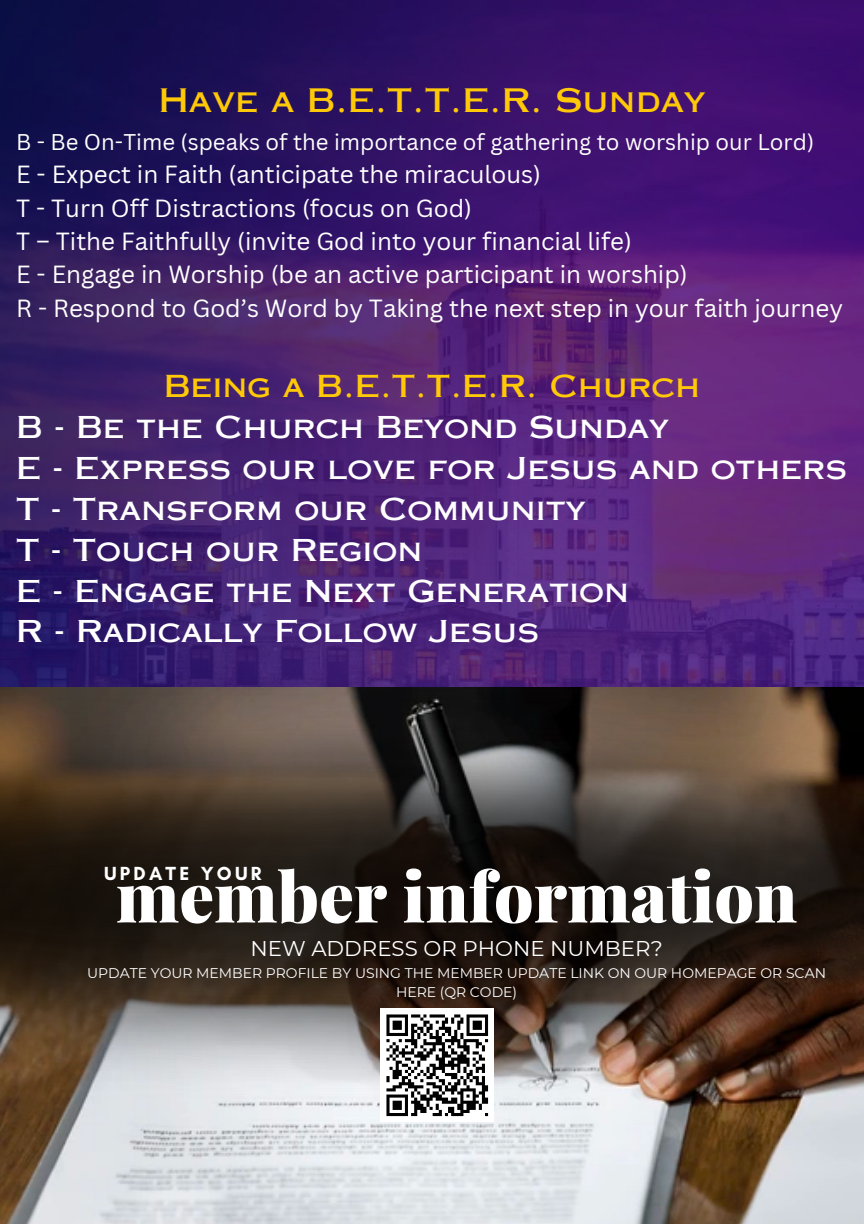
<style>
.page{position:relative;width:864px;height:1224px;background:#fff}
.page>*{position:absolute;margin:0;border:0;box-sizing:border-box;transform-origin:0 0}
.t1{font:900 69.2px "Playfair Display";color:#fff}
.t2{font:32.2px "Copperplate Gothic LT Pro 31 AB";color:#ffc908}
.t3{font:30.2px "Copperplate Gothic LT Pro 31 AB";color:#ffc908}
.t4{font:30px/41px "Copperplate Gothic LT Pro 31 AB";color:#fff}
.t5{font:24.2px/33.4px "Canva Sans";color:#fff}
.t6{font:22.2px "Canva Sans";color:#fff}
.t7{font:21.4px "Montserrat";color:#fff}
.t8{font:700 19.4px "Glacial Indifference";letter-spacing:.17em;color:#fff}
.t9{font:14px/19.4px "Montserrat";color:#fff;text-align:center}
</style>
<div class="page">
<img style="left:0;top:0;width:864px;height:687px">
<img style="left:0;top:1101px;width:864px;height:123px">
<img style="left:0;top:687px;width:864px;height:414px">
<div style="left:380px;top:1008px;width:114px;height:114px;background:#fff"></div>
<svg style="left:386px;top:1014px;width:103px;height:103px"></svg>
<p class="t2" style="left:158px;top:89px;width:549px">Have a B.E.T.T.E.R. Sunday</p>
<p class="t6" style="left:16px;top:126px;width:800px">B - Be On-Time (speaks of the importance of gathering to worship our Lord)</p>
<p class="t5" style="left:16px;top:157px;width:828px">E - Expect in Faith (anticipate the miraculous)<br>T - Turn Off Distractions (focus on God)<br>T – Tithe Faithfully (invite God into your financial life)<br>E - Engage in Worship (be an active participant in worship)<br>R - Respond to God’s Word by Taking the next step in your faith journey</p>
<h3 class="t3" style="left:164px;top:375px;width:538px">Being a B.E.T.T.E.R. Church</h3>
<h3 class="t4" style="left:16px;top:410px;width:833px">B - Be the Church Beyond Sunday<br>E - Express our love for Jesus and others<br>T - Transform our Community<br>T - Touch our Region<br>E - Engage the Next Generation<br>R - Radically Follow Jesus</h3>
<p class="t8" style="left:104px;top:861px;width:159px">UPDATE YOUR</p>
<p class="t1" style="left:116px;top:848px;width:683px">member information</p>
<h1 class="t7" style="left:250px;top:935px;width:414px">NEW ADDRESS OR PHONE NUMBER?</h1>
<h4 class="t9" style="left:87px;top:963px;width:740px">UPDATE YOUR MEMBER PROFILE BY USING THE MEMBER UPDATE LINK ON OUR HOMEPAGE OR SCAN<br>HERE (QR CODE)</h4>
</div>
